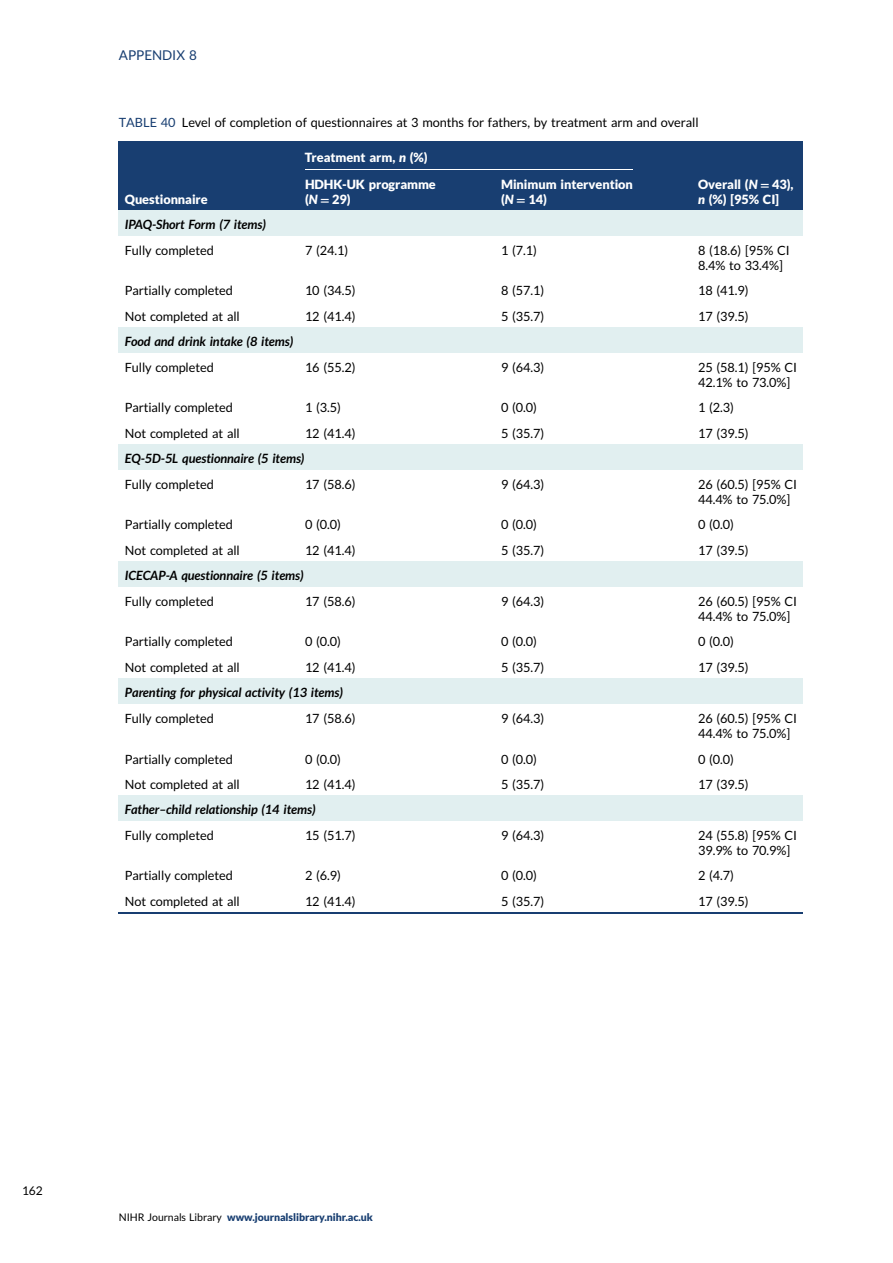
<style>
.page{position:relative;width:893px;height:1263px;background:#fff}
.page>*{position:absolute;margin:0;border:0;box-sizing:border-box;transform-origin:0 0}
.t1{font:13.5px "Adv T Ta 9 c 1 b 374";color:#183e71}
.t2{font:12.75px/15px "Adv T Ta 9 c 1 b 374";color:#000}
.t3{font:12.75px "Adv TT9 c 438 aa 4.BI";color:#000}
.t4{font:12.75px/15px "Adv T Tfac 587 ca.B";color:#fff}
.t5{font:12px "Adv T Ta 9 c 1 b 374";color:#000}
.t6{font:10.5px "Adv T Tfac 587 ca.B";color:#183e71}
.s1{color:#183e71}
.s2{font-family:"Adv T Tdc 76 ebec.BI"}
.s3{font-family:"Adv TT8 b 40 f 9 c 2.B"}
.s4{font-style:inherit}
.s5{font-family:"Adv T Ta 9 c 1 b 374";color:#000}
</style>
<div class="page">
<div style="left:119px;top:142px;width:186px;height:69px;background:#183e71"></div>
<div style="left:240px;top:142px;width:458px;height:27px;background:#183e71"></div>
<div style="left:633px;top:142px;width:170px;height:69px;background:#183e71"></div>
<div style="left:240px;top:169px;width:261px;height:42px;background:#183e71"></div>
<div style="left:436px;top:169px;width:262px;height:42px;background:#183e71"></div>
<div style="left:119px;top:211px;width:684px;height:25px;background:#e1eff0"></div>
<div style="left:119px;top:328px;width:684px;height:25px;background:#e1eff0"></div>
<div style="left:119px;top:445px;width:684px;height:25px;background:#e1eff0"></div>
<div style="left:119px;top:562px;width:684px;height:25px;background:#e1eff0"></div>
<div style="left:119px;top:679px;width:684px;height:25px;background:#e1eff0"></div>
<div style="left:119px;top:796px;width:684px;height:25px;background:#e1eff0"></div>
<hr style="left:119px;top:141px;width:684px;height:1px;background:#183e71">
<hr style="left:119px;top:913px;width:684px;height:1px;background:#183e71">
<hr style="left:305px;top:169px;width:328px;height:1px;background:#fff">
<p class="t1" style="left:119px;top:50px;width:79px">APPENDIX 8</p>
<p class="t2" style="left:119px;top:116px;width:581px"><span class="s1">TABLE 40</span> Level of completion of questionnaires at 3 months for fathers, by treatment arm and overall</p>
<p class="t4" style="left:125px;top:193px;width:84px">Questionnaire</p>
<p class="t4" style="left:305px;top:151px;width:124px">Treatment arm, <span class="s2">n</span> (%)</p>
<p class="t4" style="left:305px;top:178px;width:132px">HDHK-UK programme (<span class="s2">N</span> <span class="s3">=</span> 29)</p>
<p class="t4" style="left:501px;top:178px;width:133px">Minimum intervention (<span class="s2">N</span> <span class="s3">=</span> 14)</p>
<p class="t4" style="left:698px;top:178px;width:97px">Overall (<span class="s2">N</span> <span class="s3">=</span> 43), <span class="s2">n</span> (%) [95% CI]</p>
<p class="t3" style="left:125px;top:220px;width:142px">IPAQ-Short Form (7 items)</p>
<p class="t2" style="left:125px;top:244px;width:90px">Fully completed</p>
<p class="t2" style="left:305px;top:244px;width:45px">7 (24.1)</p>
<p class="t2" style="left:501px;top:244px;width:37px">1 (7.1)</p>
<p class="t2" style="left:698px;top:244px;width:93px">8 (18.6) [95% CI<br>8.4% to 33.4%]</p>
<p class="t2" style="left:125px;top:284px;width:109px">Partially completed</p>
<p class="t2" style="left:305px;top:284px;width:52px">10 (34.5)</p>
<p class="t2" style="left:501px;top:284px;width:45px">8 (57.1)</p>
<p class="t2" style="left:698px;top:284px;width:52px">18 (41.9)</p>
<p class="t2" style="left:125px;top:310px;width:116px">Not completed at all</p>
<p class="t2" style="left:305px;top:310px;width:52px">12 (41.4)</p>
<p class="t2" style="left:501px;top:310px;width:45px">5 (35.7)</p>
<p class="t2" style="left:698px;top:310px;width:52px">17 (39.5)</p>
<p class="t3" style="left:125px;top:337px;width:170px">Food and drink intake (8 items)</p>
<p class="t2" style="left:125px;top:361px;width:90px">Fully completed</p>
<p class="t2" style="left:305px;top:361px;width:52px">16 (55.2)</p>
<p class="t2" style="left:501px;top:361px;width:45px">9 (64.3)</p>
<p class="t2" style="left:698px;top:361px;width:100px">25 (58.1) [95% CI<br>42.1% to 73.0%]</p>
<p class="t2" style="left:125px;top:401px;width:109px">Partially completed</p>
<p class="t2" style="left:305px;top:401px;width:37px">1 (3.5)</p>
<p class="t2" style="left:501px;top:401px;width:37px">0 (0.0)</p>
<p class="t2" style="left:698px;top:401px;width:37px">1 (2.3)</p>
<p class="t2" style="left:125px;top:427px;width:116px">Not completed at all</p>
<p class="t2" style="left:305px;top:427px;width:52px">12 (41.4)</p>
<p class="t2" style="left:501px;top:427px;width:45px">5 (35.7)</p>
<p class="t2" style="left:698px;top:427px;width:52px">17 (39.5)</p>
<p class="t3" style="left:125px;top:454px;width:181px">EQ-5D-5L questionnaire (5 items)</p>
<p class="t2" style="left:125px;top:478px;width:90px">Fully completed</p>
<p class="t2" style="left:305px;top:478px;width:52px">17 (58.6)</p>
<p class="t2" style="left:501px;top:478px;width:45px">9 (64.3)</p>
<p class="t2" style="left:698px;top:478px;width:100px">26 (60.5) [95% CI<br>44.4% to 75.0%]</p>
<p class="t2" style="left:125px;top:518px;width:109px">Partially completed</p>
<p class="t2" style="left:305px;top:518px;width:37px">0 (0.0)</p>
<p class="t2" style="left:501px;top:518px;width:37px">0 (0.0)</p>
<p class="t2" style="left:698px;top:518px;width:37px">0 (0.0)</p>
<p class="t2" style="left:125px;top:544px;width:116px">Not completed at all</p>
<p class="t2" style="left:305px;top:544px;width:52px">12 (41.4)</p>
<p class="t2" style="left:501px;top:544px;width:45px">5 (35.7)</p>
<p class="t2" style="left:698px;top:544px;width:52px">17 (39.5)</p>
<p class="t3" style="left:125px;top:571px;width:180px">ICECAP-A questionnaire (5 items)</p>
<p class="t2" style="left:125px;top:595px;width:90px">Fully completed</p>
<p class="t2" style="left:305px;top:595px;width:52px">17 (58.6)</p>
<p class="t2" style="left:501px;top:595px;width:45px">9 (64.3)</p>
<p class="t2" style="left:698px;top:595px;width:100px">26 (60.5) [95% CI<br>44.4% to 75.0%]</p>
<p class="t2" style="left:125px;top:635px;width:109px">Partially completed</p>
<p class="t2" style="left:305px;top:635px;width:37px">0 (0.0)</p>
<p class="t2" style="left:501px;top:635px;width:37px">0 (0.0)</p>
<p class="t2" style="left:698px;top:635px;width:37px">0 (0.0)</p>
<p class="t2" style="left:125px;top:661px;width:116px">Not completed at all</p>
<p class="t2" style="left:305px;top:661px;width:52px">12 (41.4)</p>
<p class="t2" style="left:501px;top:661px;width:45px">5 (35.7)</p>
<p class="t2" style="left:698px;top:661px;width:52px">17 (39.5)</p>
<p class="t3" style="left:125px;top:688px;width:219px">Parenting for physical activity (13 items)</p>
<p class="t2" style="left:125px;top:712px;width:90px">Fully completed</p>
<p class="t2" style="left:305px;top:712px;width:52px">17 (58.6)</p>
<p class="t2" style="left:501px;top:712px;width:45px">9 (64.3)</p>
<p class="t2" style="left:698px;top:712px;width:100px">26 (60.5) [95% CI<br>44.4% to 75.0%]</p>
<p class="t2" style="left:125px;top:752px;width:109px">Partially completed</p>
<p class="t2" style="left:305px;top:752px;width:37px">0 (0.0)</p>
<p class="t2" style="left:501px;top:752px;width:37px">0 (0.0)</p>
<p class="t2" style="left:698px;top:752px;width:37px">0 (0.0)</p>
<p class="t2" style="left:125px;top:778px;width:116px">Not completed at all</p>
<p class="t2" style="left:305px;top:778px;width:52px">12 (41.4)</p>
<p class="t2" style="left:501px;top:778px;width:45px">5 (35.7)</p>
<p class="t2" style="left:698px;top:778px;width:52px">17 (39.5)</p>
<p class="t3" style="left:125px;top:805px;width:192px">Father<span class="s4">–</span>child relationship (14 items)</p>
<p class="t2" style="left:125px;top:829px;width:90px">Fully completed</p>
<p class="t2" style="left:305px;top:829px;width:52px">15 (51.7)</p>
<p class="t2" style="left:501px;top:829px;width:45px">9 (64.3)</p>
<p class="t2" style="left:698px;top:829px;width:100px">24 (55.8) [95% CI<br>39.9% to 70.9%]</p>
<p class="t2" style="left:125px;top:869px;width:109px">Partially completed</p>
<p class="t2" style="left:305px;top:869px;width:37px">2 (6.9)</p>
<p class="t2" style="left:501px;top:869px;width:37px">0 (0.0)</p>
<p class="t2" style="left:698px;top:869px;width:37px">2 (4.7)</p>
<p class="t2" style="left:125px;top:895px;width:116px">Not completed at all</p>
<p class="t2" style="left:305px;top:895px;width:52px">12 (41.4)</p>
<p class="t2" style="left:501px;top:895px;width:45px">5 (35.7)</p>
<p class="t2" style="left:698px;top:895px;width:52px">17 (39.5)</p>
<p class="t5" style="left:22px;top:1186px;width:22px">162</p>
<p class="t6" style="left:119px;top:1213px;width:255px"><span class="s5">NIHR Journals Library</span> www.journalslibrary.nihr.ac.uk</p>
</div>
